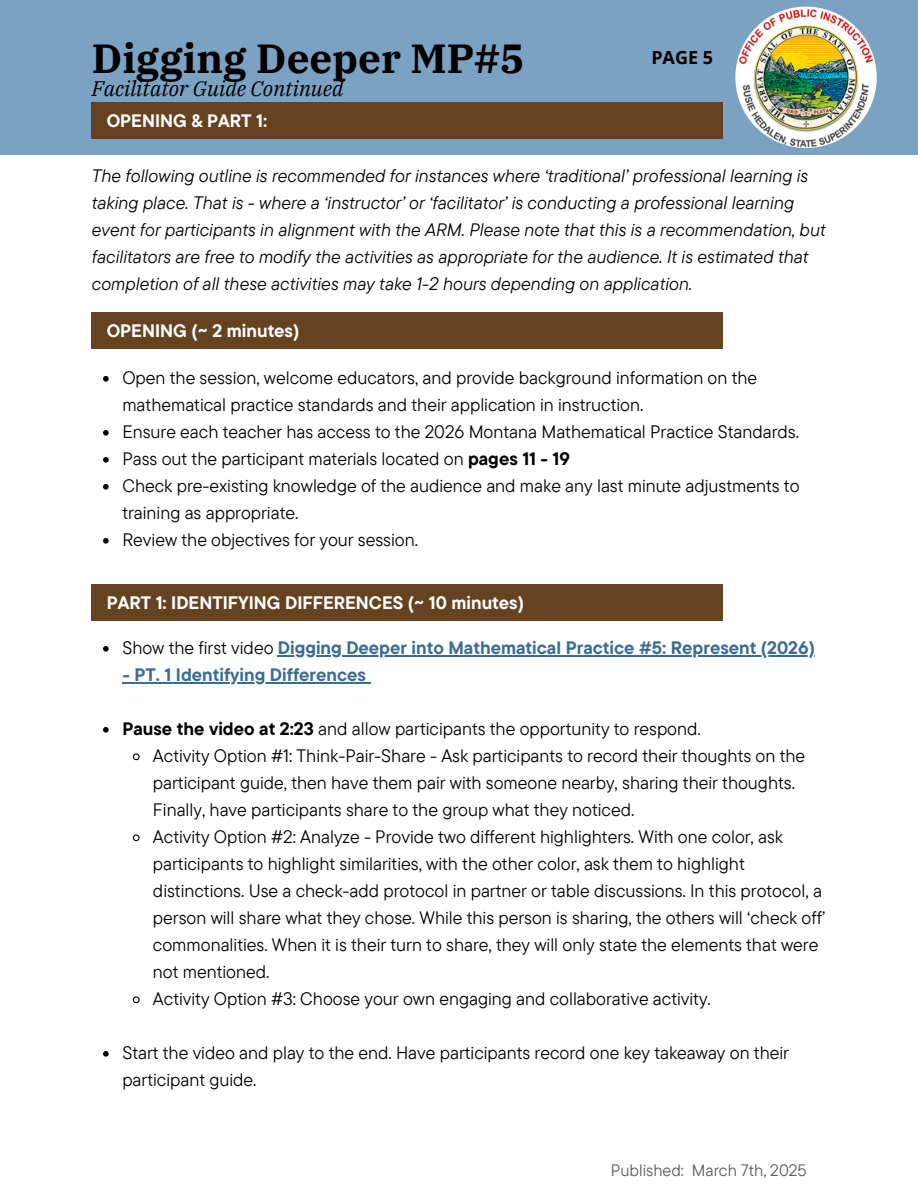
<style>
.page{position:relative;width:918px;height:1188px;background:#fff}
.page>*{position:absolute;margin:0;border:0;box-sizing:border-box;transform-origin:0 0}
.t1{font:700 40.5px "IBM Plex Serif";color:#000}
.t2{font:italic 21px "IBM Plex Serif";color:#000}
.t3{font:18px/27px "TT Commons Pro";color:#000}
.t4{font:italic 18px/27px "TT Commons Pro";color:#000}
.t5{font:700 18px "TT Commons Pro";color:#3b6c96}
.t6{font:700 18px "TT Commons Pro";color:#fff}
.t7{font:700 18px "Open Sans";color:#000}
.t8{font:16.5px "TT Commons Pro";color:#5a5a5c}
.s1{font-weight:700}
.s2{font-weight:400;color:#000}
</style>
<div class="page">
<div style="left:0;top:0;width:918px;height:155px;background:#7ba2c3"></div>
<img style="left:736px;top:7px;width:141px;height:141px">
<svg style="left:103px;top:376px;width:6px;height:6px"></svg>
<svg style="left:103px;top:430px;width:6px;height:6px"></svg>
<svg style="left:103px;top:457px;width:6px;height:6px"></svg>
<svg style="left:103px;top:484px;width:6px;height:6px"></svg>
<svg style="left:103px;top:538px;width:6px;height:6px"></svg>
<svg style="left:103px;top:646px;width:6px;height:6px"></svg>
<hr style="left:278px;top:655px;width:537px;height:1px;background:#3b6c96">
<hr style="left:122px;top:682px;width:244px;height:1px;background:#3b6c96">
<svg style="left:103px;top:727px;width:6px;height:6px"></svg>
<svg style="left:132px;top:753px;width:8px;height:8px"></svg>
<svg style="left:132px;top:834px;width:8px;height:8px"></svg>
<svg style="left:132px;top:996px;width:8px;height:8px"></svg>
<svg style="left:103px;top:1051px;width:6px;height:6px"></svg>
<div style="left:92px;top:102px;width:631px;height:36px;background:#654321"></div>
<div style="left:92px;top:312px;width:631px;height:37px;background:#654321"></div>
<div style="left:92px;top:584px;width:631px;height:37px;background:#654321"></div>
<h3 class="t1" style="left:92px;top:31px;width:434px">Digging Deeper MP#5</h3>
<h1 class="t2" style="left:92px;top:75px;width:253px">Facilitator Guide Continued</h1>
<p class="t6" style="left:107px;top:109px;width:162px">OPENING &amp; PART 1:</p>
<h2 class="t7" style="left:651px;top:45px;width:63px">PAGE 5</h2>
<h3 class="t4" style="left:92px;top:162px;width:735px">The following outline is recommended for instances where ‘traditional’ professional learning is taking place. That is - where a ‘instructor’ or ‘facilitator’ is conducting a professional learning event for participants in alignment with the ARM. Please note that this is a recommendation, but facilitators are free to modify the activities as appropriate for the audience. It is estimated that completion of all these activities may take 1-2 hours depending on application.</h3>
<p class="t6" style="left:107px;top:319px;width:194px">OPENING (~ 2 minutes)</p>
<p class="t3" style="left:122px;top:364px;width:636px">Open the session, welcome educators, and provide background information on the mathematical practice standards and their application in instruction.</p>
<p class="t3" style="left:122px;top:418px;width:678px">Ensure each teacher has access to the 2026 Montana Mathematical Practice Standards.</p>
<p class="t3" style="left:122px;top:445px;width:449px">Pass out the participant materials located on <span class="s1">pages 11 - 19</span></p>
<h4 class="t3" style="left:122px;top:472px;width:679px">Check pre-existing knowledge of the audience and make any last minute adjustments to training as appropriate.</h4>
<p class="t3" style="left:122px;top:526px;width:297px">Review the objectives for your session.</p>
<p class="t6" style="left:107px;top:591px;width:419px">PART 1: IDENTIFYING DIFFERENCES (~ 10 minutes)</p>
<p class="t5" style="left:122px;top:636px;width:694px"><span class="s2">Show the first video</span> Digging Deeper into Mathematical Practice #5: Represent (2026)</p>
<p class="t5" style="left:122px;top:663px;width:245px">- PT. 1 Identifying Differences</p>
<p class="t3" style="left:122px;top:715px;width:580px"><span class="s1">Pause the video at 2:23</span> and allow participants the opportunity to respond.</p>
<p class="t3" style="left:153px;top:742px;width:654px">Activity Option #1: Think-Pair-Share - Ask participants to record their thoughts on the participant guide, then have them pair with someone nearby, sharing their thoughts.</p>
<p class="t3" style="left:153px;top:796px;width:632px">Finally, have participants share to the group what they noticed.<br>Activity Option #2: Analyze - Provide two different highlighters. With one color, ask participants to highlight similarities, with the other color, ask them to highlight</p>
<p class="t3" style="left:153px;top:877px;width:674px">distinctions. Use a check-add protocol in partner or table discussions. In this protocol, a person will share what they chose. While this person is sharing, the others will ‘check off’ commonalities. When it is their turn to share, they will only state the elements that were not mentioned.<br>Activity Option #3: Choose your own engaging and collaborative activity.</p>
<p class="t3" style="left:122px;top:1039px;width:668px">Start the video and play to the end. Have participants record one key takeaway on their participant guide.</p>
<h4 class="t8" style="left:611px;top:1159px;width:197px">Published: March 7th, 2025</h4>
</div>
